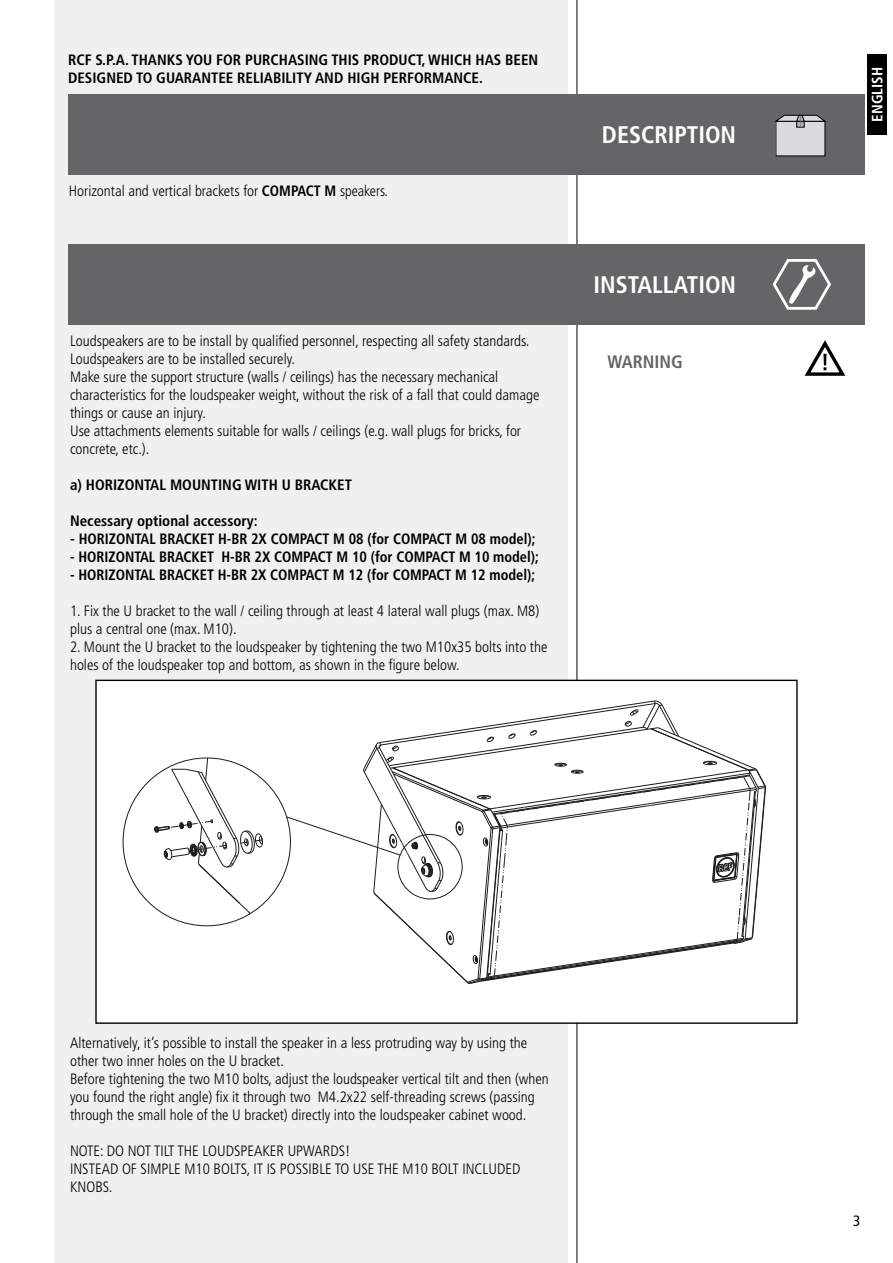
<style>
.page{position:relative;width:893px;height:1263px;background:#fff}
.page>*{position:absolute;margin:0;border:0;box-sizing:border-box;transform-origin:0 0}
.t1{font:700 condensed 24px "Frutiger LT Std";color:#fff}
.t2{font:700 condensed 18px "Frutiger LT Std";color:#646567}
.t3{font:300 condensed 15px/18px "Frutiger LT Std";color:#000}
.t4{font:700 condensed 15px/18px "Frutiger LT Std";color:#000}
.t5{font:700 condensed 15px "Frutiger LT Std";color:#000;scale:.96 1}
.t6{font:700 condensed 15px "Frutiger LT Std";color:#fff}
.t7{font:condensed 15px "Frutiger LT Std";color:#000}
.s1{font-weight:700}
</style>
<div class="page">
<div style="left:54px;top:0;width:514px;height:1263px;background:#f0f0f1"></div>
<hr style="left:577px;top:0;width:1px;height:1263px;background:#000">
<div style="left:867px;top:54px;width:20px;height:81px;background:#000"></div>
<div style="left:68px;top:94px;width:797px;height:80px;background:#646567"></div>
<div style="left:776px;top:121px;width:49px;height:35px;background:#d9dadb"></div>
<svg style="left:774px;top:115px;width:52px;height:12px"></svg>
<div style="left:68px;top:244px;width:797px;height:81px;background:#646567"></div>
<svg style="left:772px;top:259px;width:59px;height:51px"></svg>
<svg style="left:804px;top:340px;width:42px;height:36px"></svg>
<div style="left:96px;top:680px;width:701px;height:343px;background:#fff"></div>
<svg style="left:155px;top:758px;width:108px;height:156px"></svg>
<svg style="left:286px;top:701px;width:480px;height:283px"></svg>
<p class="t4" style="left:68px;top:50px;width:472px">RCF S.P.A. THANKS YOU FOR PURCHASING THIS PRODUCT, WHICH HAS BEEN<br>DESIGNED TO GUARANTEE RELIABILITY AND HIGH PERFORMANCE.</p>
<p class="t3" style="left:69px;top:182px;width:321px">Horizontal and vertical brackets for <span class="s1">COMPACT M</span> speakers.</p>
<p class="t3" style="left:70px;top:332px;width:471px">Loudspeakers are to be install by qualified personnel, respecting all safety standards.<br>Loudspeakers are to be installed securely.<br>Make sure the support structure (walls / ceilings) has the necessary mechanical characteristics for the loudspeaker weight, without the risk of a fall that could damage things or cause an injury.<br>Use attachments elements suitable for walls / ceilings (e.g. wall plugs for bricks, for concrete, etc.).</p>
<p class="t4" style="left:70px;top:476px;width:283px">a) HORIZONTAL MOUNTING WITH U BRACKET</p>
<p class="t4" style="left:70px;top:512px;width:189px">Necessary optional accessory:</p>
<p class="t4" style="left:70px;top:530px;width:467px">- HORIZONTAL BRACKET H-BR 2X COMPACT M 08 (for COMPACT M 08 model);</p>
<p class="t5" style="left:70px;top:548px;width:490px">- HORIZONTAL BRACKET H-BR 2X COMPACT M 10 (for COMPACT M 10 model);</p>
<p class="t5" style="left:70px;top:566px;width:486px">- HORIZONTAL BRACKET H-BR 2X COMPACT M 12 (for COMPACT M 12 model);</p>
<p class="t3" style="left:70px;top:602px;width:471px">1. Fix the U bracket to the wall / ceiling through at least 4 lateral wall plugs (max. M8) plus a central one (max. M10).</p>
<p class="t3" style="left:70px;top:638px;width:479px">2. Mount the U bracket to the loudspeaker by tightening the two M10x35 bolts into the holes of the loudspeaker top and bottom, as shown in the figure below.</p>
<h1 class="t1" style="left:602px;top:120px;width:136px">DESCRIPTION</h1>
<h1 class="t1" style="left:593px;top:271px;width:144px">INSTALLATION</h1>
<p class="t2" style="left:607px;top:351px;width:77px">WARNING</p>
<p class="t6" style="left:868px;top:122px;width:56px;rotate:-90deg">ENGLISH</p>
<p class="t3" style="left:70px;top:1034px;width:480px">Alternatively, it’s possible to install the speaker in a less protruding way by using the other two inner holes on the U bracket.<br>Before tightening the two M10 bolts, adjust the loudspeaker vertical tilt and then (when you found the right angle) fix it through two M4.2x22 self-threading screws (passing through the small hole of the U bracket) directly into the loudspeaker cabinet wood.</p>
<p class="t3" style="left:70px;top:1142px;width:452px">NOTE: DO NOT TILT THE LOUDSPEAKER UPWARDS!<br>INSTEAD OF SIMPLE M10 BOLTS, IT IS POSSIBLE TO USE THE M10 BOLT INCLUDED<br>KNOBS.</p>
<p class="t7" style="left:853px;top:1211px;width:9px">3</p>
</div>
